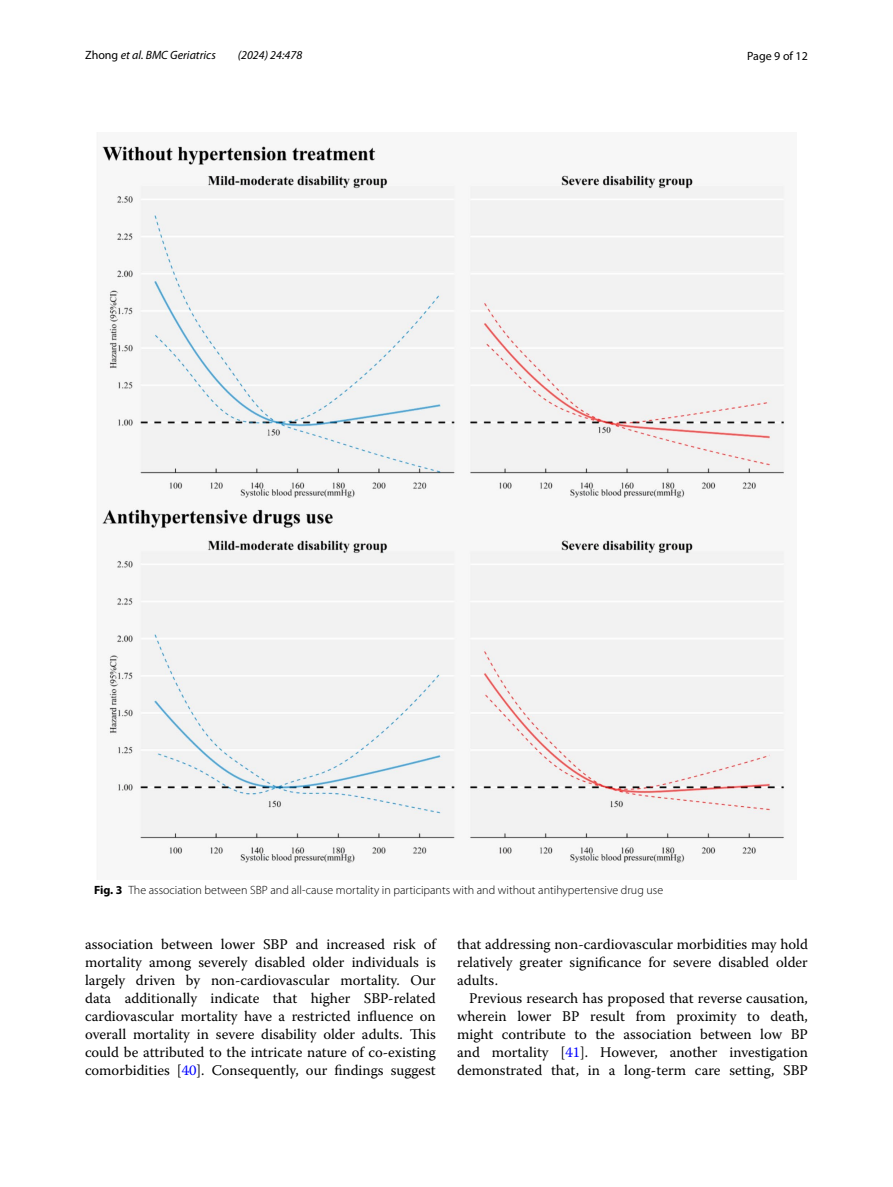
<style>
.page{position:relative;width:893px;height:1187px;background:#fff}
.page>*{position:absolute;margin:0;border:0;box-sizing:border-box;transform-origin:0 0}
.t1{font:14.7px/18px "Warnock Pro";color:#000;text-align:justify}
.t2{font:300 12px "Myriad Pro";color:#000}
.t3{font:italic 12px "Myriad Pro";color:#000}
.t4{font:12px "Myriad Pro";color:#000}
.s1{font-style:normal}
.s2{font-weight:700}
.s3{color:#00f}
</style>
<div class="page">
<img style="left:102px;top:145px;width:683px;height:718px">
<p class="t3" style="left:85px;top:48px;width:132px"><span class="s1">Zhong</span> et al. BMC Geriatrics</p>
<p class="t3" style="left:238px;top:48px;width:66px">(2024) 24:478</p>
<p class="t4" style="left:747px;top:48px;width:62px">Page 9 of 12</p>
<p class="t2" style="left:94px;top:883px;width:571px"><span class="s2">Fig. 3</span> The association between SBP and all-cause mortality in participants with and without antihypertensive drug use</p>
<p class="t1" style="left:85px;top:935px;width:352px">association between lower SBP and increased risk of mortality among severely disabled older individuals is largely driven by non-cardiovascular mortality. Our data additionally indicate that higher SBP-related cardiovascular mortality have a restricted influence on overall mortality in severe disability older adults. This could be attributed to the intricate nature of co-existing comorbidities [<span class="s3">40</span>]. Consequently, our findings suggest</p>
<p class="t1" style="left:457px;top:935px;width:352px">that addressing non-cardiovascular morbidities may hold relatively greater significance for severe disabled older adults.</p>
<p class="t1" style="left:457px;top:989px;width:352px;text-indent:12px">Previous research has proposed that reverse causation, wherein lower BP result from proximity to death, might contribute to the association between low BP and mortality [<span class="s3">41</span>]. However, another investigation demonstrated that, in a long-term care setting, SBP</p>
</div>
